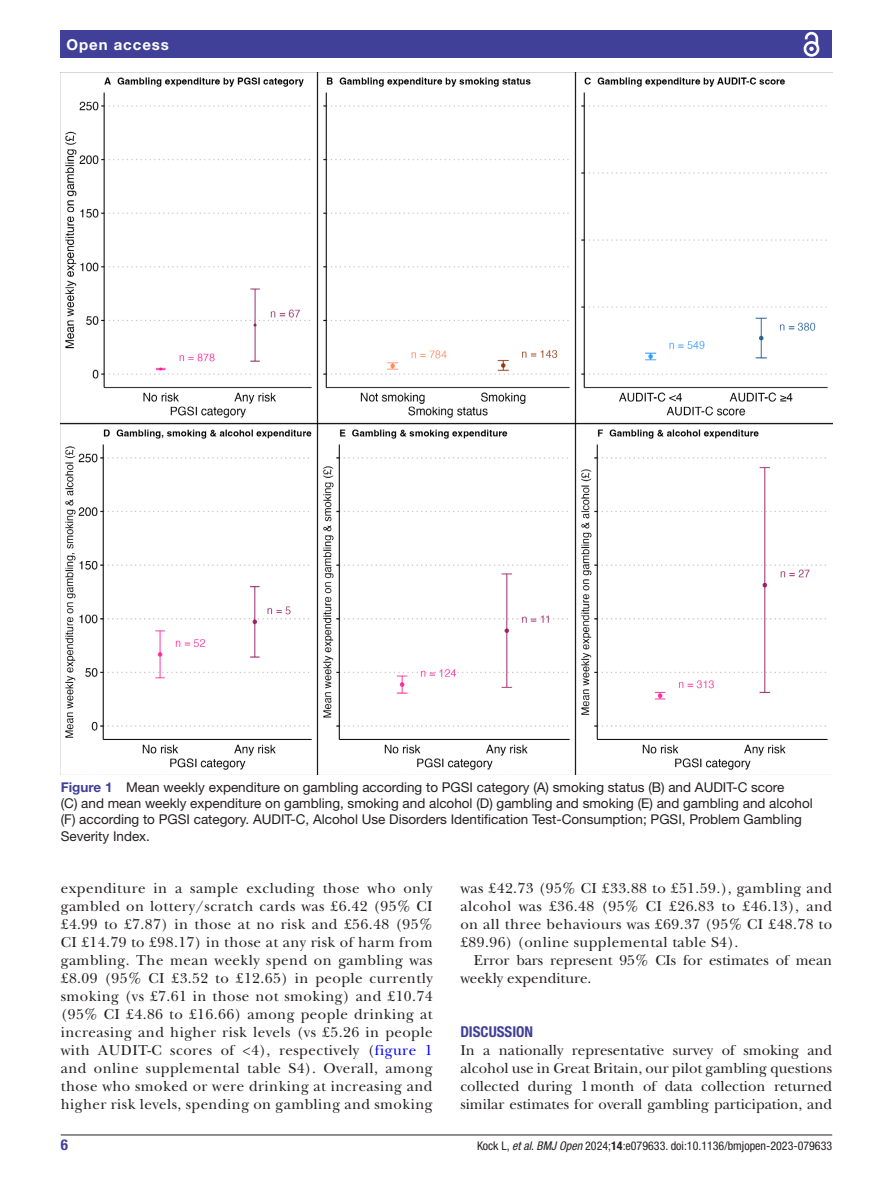
<style>
.page{position:relative;width:893px;height:1191px;background:#fff}
.page>*{position:absolute;margin:0;border:0;box-sizing:border-box;transform-origin:0 0}
.t1{font:15px/18px "New Baskerville";color:#231f20;text-align:justify}
.t2{font:700 condensed 15px "Helvetica Neue LT Std";color:#414099}
.t3{font:700 15px "Helvetica Neue LT Std";letter-spacing:.065em;color:#fff}
.t4{font:13.5px/16.2px "Helvetica Neue LT Std";color:#231f20}
.t5{font:condensed 12px "Helvetica Neue LT Std";color:#231f20}
.s1{font-weight:700;color:#414099}
.s2{color:#00f}
.s3{font-style:italic}
.s4{font-weight:700}
</style>
<div class="page">
<hr style="left:61px;top:1134px;width:771px;height:1px;background:#231f20">
<div style="left:61px;top:31px;width:771px;height:27px;background:#414099"></div>
<svg style="left:803px;top:31px;width:17px;height:26px"></svg>
<img style="left:61px;top:73px;width:771px;height:701px">
<p class="t3" style="left:66px;top:35px;width:104px">Open access</p>
<p class="t4" style="left:61px;top:779px;width:753px"><span class="s1">Figure 1</span> Mean weekly expenditure on gambling according to PGSI category (A) smoking status (B) and AUDIT-C score<br>(C) and mean weekly expenditure on gambling, smoking and alcohol (D) gambling and smoking (E) and gambling and alcohol (F) according to PGSI category. AUDIT-C, Alcohol Use Disorders Identification Test-Consumption; PGSI, Problem Gambling Severity Index.</p>
<p class="t1" style="left:61px;top:879px;width:373px">expenditure in a sample excluding those who only gambled on lottery/scratch cards was £6.42 (95% CI £4.99 to £7.87) in those at no risk and £56.48 (95% CI £14.79 to £98.17) in those at any risk of harm from gambling. The mean weekly spend on gambling was £8.09 (95% CI £3.52 to £12.65) in people currently smoking (vs £7.61 in those not smoking) and £10.74 (95% CI £4.86 to £16.66) among people drinking at increasing and higher risk levels (vs £5.26 in people with AUDIT-C scores of &lt;4), respectively (<span class="s2">figure 1 </span>and online supplemental table S4). Overall, among those who smoked or were drinking at increasing and higher risk levels, spending on gambling and smoking</p>
<p class="t1" style="left:460px;top:879px;width:373px">was £42.73 (95% CI £33.88 to £51.59.), gambling and alcohol was £36.48 (95% CI £26.83 to £46.13), and on all three behaviours was £69.37 (95% CI £48.78 to £89.96) (online supplemental table S4).</p>
<p class="t1" style="left:460px;top:951px;width:373px;text-indent:14px">Error bars represent 95% CIs for estimates of mean weekly expenditure.</p>
<p class="t2" style="left:460px;top:1023px;width:74px">DISCUSSION</p>
<p class="t1" style="left:460px;top:1041px;width:373px">In a nationally representative survey of smoking and alcohol use in Great Britain, our pilot gambling questions collected during 1month of data collection returned similar estimates for overall gambling participation, and</p>
<p class="t2" style="left:61px;top:1135px;width:9px">6</p>
<p class="t5" style="left:477px;top:1138px;width:357px">Kock L, <span class="s3">et al</span>. <span class="s3">BMJ Open</span> 2024;<span class="s4">14</span>:e079633. doi:10.1136/bmjopen-2023-079633</p>
</div>
